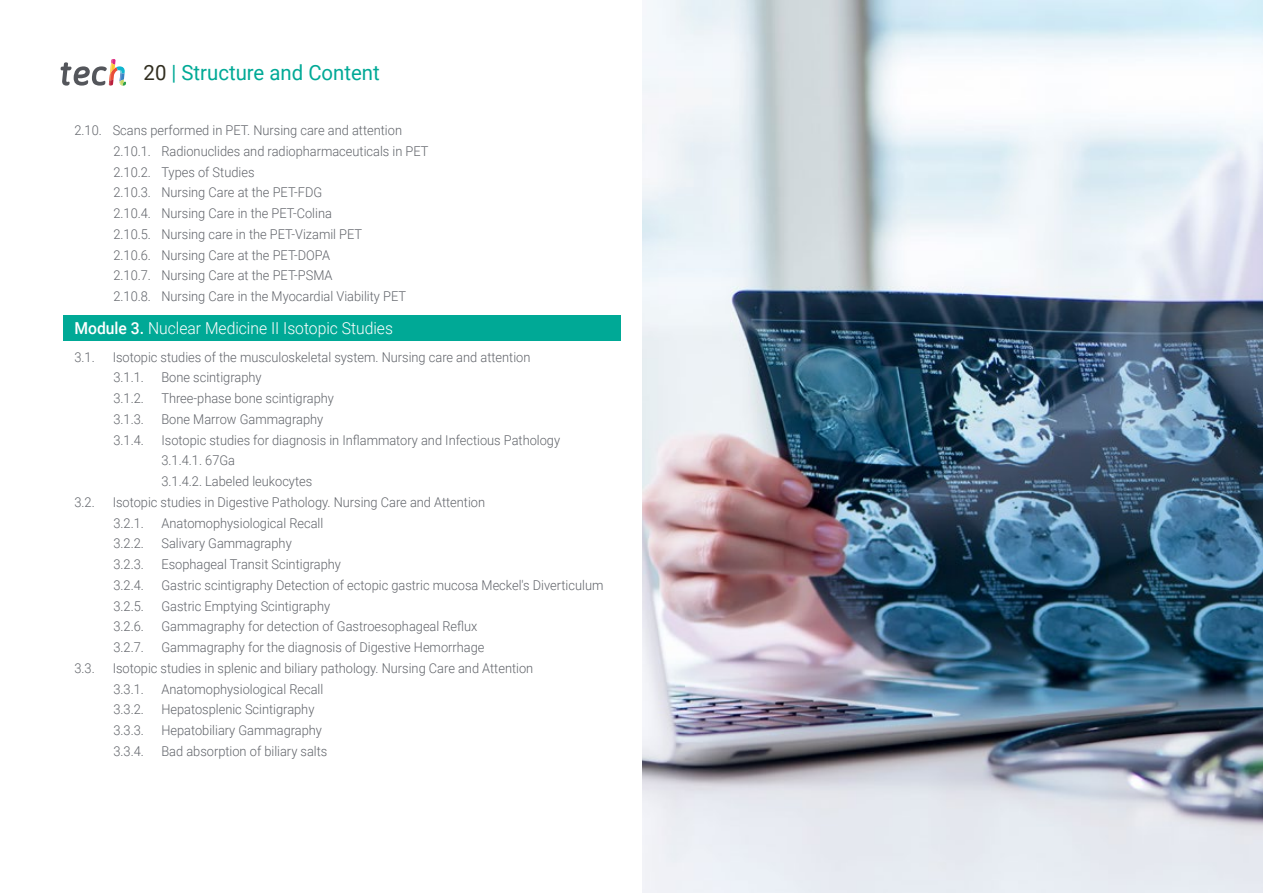
<style>
.page{position:relative;width:1263px;height:893px;background:#fff}
.page>*{position:absolute;margin:0;border:0;box-sizing:border-box;transform-origin:0 0}
.t1{font:21px "Roboto";color:#00a996}
.t2{font:300 16.5px "Roboto";color:#fff;scale:.95 1}
.t3{font:300 13.5px/20.7px "Roboto";color:#61646a;scale:.95 1}
.s1{color:#312e20}
.s2{font-weight:500}
</style>
<div class="page">
<svg style="left:61px;top:59px;width:65px;height:27px"></svg>
<div style="left:63px;top:316px;width:558px;height:25px;background:#00a996"></div>
<img style="left:642px;top:0;width:621px;height:893px">
<h1 class="t1" style="left:144px;top:57px;width:238px"><span class="s1">20</span> | Structure and Content</h1>
<p class="t3" style="left:113px;top:120px;width:333px;text-indent:-39px">2.10. Scans performed in PET. Nursing care and attention 2.10.1. Radionuclides and radiopharmaceuticals in PET 2.10.2. Types of Studies<br>2.10.3. Nursing Care at the PET-FDG<br>2.10.4. Nursing Care in the PET-Colina<br>2.10.5. Nursing care in the PET-Vizamil PET<br>2.10.6. Nursing Care at the PET-DOPA<br>2.10.7. Nursing Care at the PET-PSMA<br>2.10.8. Nursing Care in the Myocardial Viability PET</p>
<p class="t2" style="left:74px;top:317px;width:337px"><span class="s2">Module 3.</span> Nuclear Medicine II Isotopic Studies</p>
<p class="t3" style="left:74px;top:346px;width:23px">3.1.</p>
<p class="t3" style="left:113px;top:346px;width:441px">Isotopic studies of the musculoskeletal system. Nursing care and attention<br>3.1.1.</p>
<p class="t3" style="left:161px;top:367px;width:107px">Bone scintigraphy</p>
<p class="t3" style="left:113px;top:387px;width:34px">3.1.2.</p>
<p class="t3" style="left:161px;top:387px;width:183px">Three-phase bone scintigraphy</p>
<p class="t3" style="left:113px;top:408px;width:34px">3.1.3.</p>
<p class="t3" style="left:161px;top:408px;width:172px">Bone Marrow Gammagraphy</p>
<p class="t3" style="left:113px;top:429px;width:34px">3.1.4.</p>
<p class="t3" style="left:161px;top:429px;width:421px">Isotopic studies for diagnosis in Inflammatory and Infectious Pathology<br>3.1.4.1. 67Ga<br>3.1.4.2. Labeled leukocytes</p>
<p class="t3" style="left:74px;top:491px;width:23px">3.2.</p>
<p class="t3" style="left:113px;top:491px;width:394px">Isotopic studies in Digestive Pathology. Nursing Care and Attention<br>3.2.1.</p>
<p class="t3" style="left:161px;top:512px;width:172px">Anatomophysiological Recall</p>
<p class="t3" style="left:113px;top:533px;width:34px">3.2.2.</p>
<p class="t3" style="left:161px;top:533px;width:139px">Salivary Gammagraphy</p>
<p class="t3" style="left:113px;top:553px;width:34px">3.2.3.</p>
<p class="t3" style="left:161px;top:553px;width:190px">Esophageal Transit Scintigraphy</p>
<p class="t3" style="left:113px;top:574px;width:34px">3.2.4.</p>
<p class="t3" style="left:161px;top:574px;width:467px">Gastric scintigraphy Detection of ectopic gastric mucosa Meckel's Diverticulum</p>
<p class="t3" style="left:113px;top:595px;width:34px">3.2.5.</p>
<p class="t3" style="left:161px;top:595px;width:179px">Gastric Emptying Scintigraphy</p>
<p class="t3" style="left:113px;top:616px;width:34px">3.2.6.</p>
<p class="t3" style="left:161px;top:616px;width:334px">Gammagraphy for detection of Gastroesophageal Reflux</p>
<p class="t3" style="left:113px;top:636px;width:34px">3.2.7.</p>
<p class="t3" style="left:161px;top:636px;width:341px">Gammagraphy for the diagnosis of Digestive Hemorrhage</p>
<p class="t3" style="left:74px;top:657px;width:23px">3.3.</p>
<p class="t3" style="left:113px;top:657px;width:444px">Isotopic studies in splenic and biliary pathology. Nursing Care and Attention<br>3.3.1.</p>
<p class="t3" style="left:161px;top:678px;width:172px">Anatomophysiological Recall</p>
<p class="t3" style="left:113px;top:699px;width:34px">3.3.2.</p>
<p class="t3" style="left:161px;top:699px;width:163px">Hepatosplenic Scintigraphy</p>
<p class="t3" style="left:113px;top:719px;width:34px">3.3.3.</p>
<p class="t3" style="left:161px;top:719px;width:171px">Hepatobiliary Gammagraphy</p>
<p class="t3" style="left:113px;top:740px;width:34px">3.3.4.</p>
<p class="t3" style="left:161px;top:740px;width:176px">Bad absorption of biliary salts</p>
</div>
